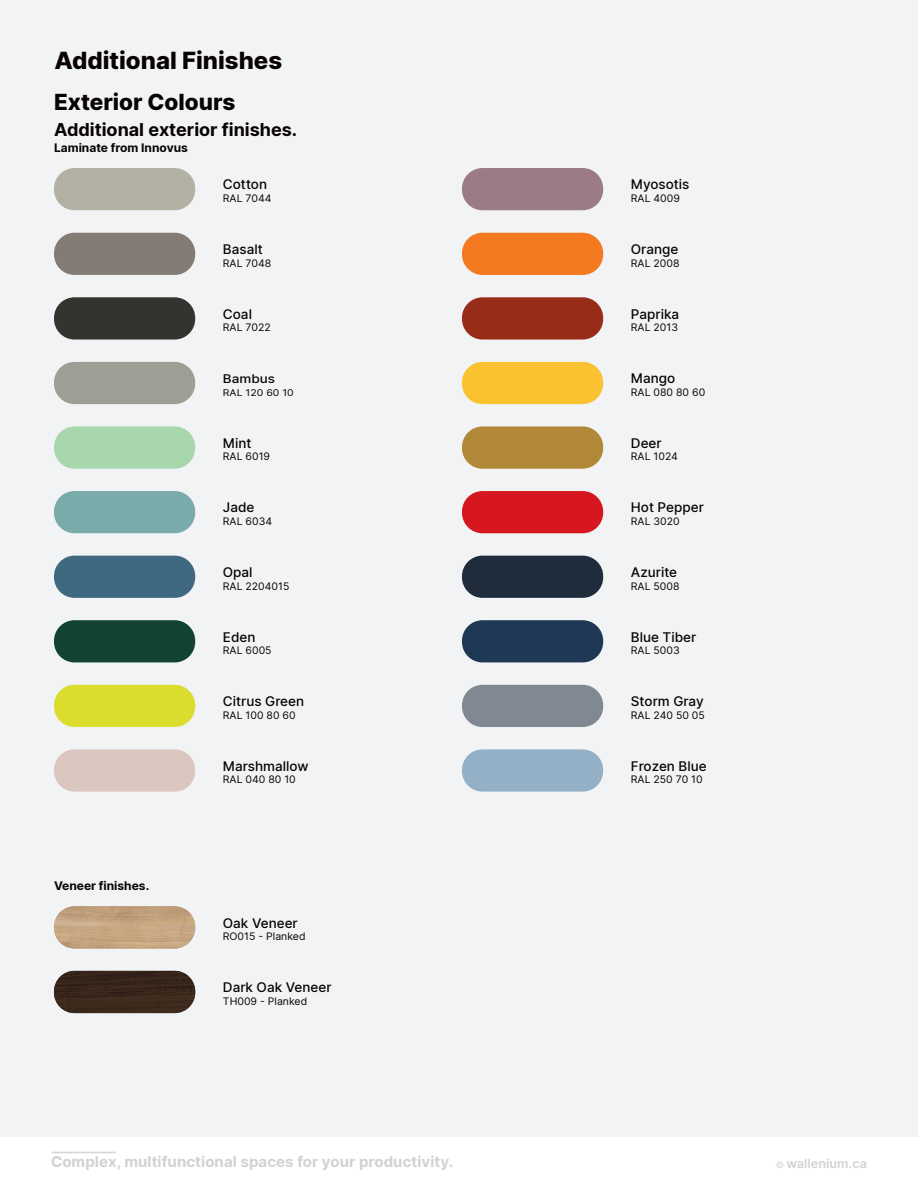
<style>
.page{position:relative;width:918px;height:1188px;background:#fff}
.page>*{position:absolute;margin:0;border:0;box-sizing:border-box;transform-origin:0 0}
.t1{font:800 24px "Inter";color:#080302}
.t2{font:800 22.5px "Inter";color:#080302}
.t3{font:700 18px "Inter";color:#080302}
.t4{font:700 15px "Inter";letter-spacing:.005em;color:#d1d2d4}
.t5{font:500 13.5px "Inter";color:#080302}
.t6{font:600 12.75px "Inter";color:#d1d2d4}
.t7{font:500 12.15px "Inter";color:#080302;scale:1.11 1}
.t8{font:700 12px "Inter";color:#080302}
.t9{font:10.5px "Inter";color:#080302}
.t10{font:9.45px "Inter";color:#080302;scale:1.11 1}
.s1{font-weight:400;font-size:9px}
</style>
<div class="page">
<div style="left:0;top:0;width:918px;height:1137px;background:#f2f3f4"></div>
<hr style="left:52px;top:1152px;width:64px;height:1px;background:#d1d2d4">
<img style="left:54px;top:906px;width:141px;height:43px">
<img style="left:54px;top:971px;width:141px;height:42px">
<div style="left:462px;top:362px;width:141px;height:42px;background:#fac130;border-radius:21px"></div>
<div style="left:462px;top:233px;width:141px;height:42px;background:#f47921;border-radius:21px"></div>
<div style="left:462px;top:297px;width:141px;height:43px;background:#972c19;border-radius:21px"></div>
<div style="left:462px;top:426px;width:141px;height:43px;background:#b18837;border-radius:21px"></div>
<div style="left:54px;top:297px;width:141px;height:43px;background:#31342f;border-radius:21px"></div>
<div style="left:462px;top:556px;width:141px;height:42px;background:#1f2c3b;border-radius:21px"></div>
<div style="left:54px;top:491px;width:141px;height:42px;background:#79abab;border-radius:21px"></div>
<div style="left:54px;top:426px;width:141px;height:43px;background:#a8d7ae;border-radius:21px"></div>
<div style="left:462px;top:620px;width:141px;height:42px;background:#1f3855;border-radius:21px"></div>
<div style="left:462px;top:685px;width:141px;height:42px;background:#808891;border-radius:21px"></div>
<div style="left:462px;top:749px;width:141px;height:43px;background:#94b0c6;border-radius:21px"></div>
<div style="left:54px;top:685px;width:141px;height:42px;background:#dadd2d;border-radius:21px"></div>
<div style="left:54px;top:233px;width:141px;height:42px;background:#827c74;border-radius:21px"></div>
<div style="left:54px;top:168px;width:141px;height:42px;background:#b2b1a4;border-radius:21px"></div>
<div style="left:54px;top:556px;width:141px;height:42px;background:#3f6980;border-radius:21px"></div>
<div style="left:54px;top:749px;width:141px;height:43px;background:#dcc6c0;border-radius:21px"></div>
<div style="left:462px;top:168px;width:141px;height:42px;background:#9c7b89;border-radius:21px"></div>
<div style="left:462px;top:491px;width:141px;height:42px;background:#d7171f;border-radius:21px"></div>
<div style="left:54px;top:362px;width:141px;height:42px;background:#9ca094;border-radius:21px"></div>
<div style="left:54px;top:620px;width:141px;height:42px;background:#114232;border-radius:21px"></div>
<p class="t1" style="left:54px;top:43px;width:229px">Additional Finishes</p>
<p class="t2" style="left:54px;top:85px;width:183px">Exterior Colours</p>
<p class="t8" style="left:54px;top:139px;width:135px">Laminate from Innovus</p>
<p class="t3" style="left:54px;top:117px;width:245px">Additional exterior finishes.</p>
<p class="t5" style="left:223px;top:175px;width:46px">Cotton</p>
<p class="t9" style="left:223px;top:191px;width:50px">RAL 7044</p>
<p class="t5" style="left:223px;top:239px;width:41px">Basalt</p>
<p class="t9" style="left:223px;top:255px;width:50px">RAL 7048</p>
<p class="t5" style="left:223px;top:304px;width:31px">Coal</p>
<p class="t9" style="left:223px;top:320px;width:49px">RAL 7022</p>
<p class="t7" style="left:223px;top:370px;width:48px">Bambus</p>
<p class="t10" style="left:223px;top:386px;width:65px">RAL 120 60 10</p>
<p class="t5" style="left:223px;top:433px;width:30px">Mint</p>
<p class="t9" style="left:223px;top:449px;width:49px">RAL 6019</p>
<p class="t5" style="left:223px;top:498px;width:33px">Jade</p>
<p class="t9" style="left:223px;top:514px;width:51px">RAL 6034</p>
<p class="t5" style="left:223px;top:562px;width:31px">Opal</p>
<p class="t9" style="left:223px;top:578px;width:68px">RAL 2204015</p>
<p class="t5" style="left:223px;top:627px;width:34px">Eden</p>
<p class="t9" style="left:223px;top:643px;width:50px">RAL 6005</p>
<p class="t5" style="left:223px;top:691px;width:83px">Citrus Green</p>
<p class="t9" style="left:223px;top:707px;width:74px">RAL 100 80 60</p>
<p class="t8" style="left:54px;top:877px;width:97px">Veneer finishes.</p>
<p class="t5" style="left:223px;top:756px;width:87px">Marshmallow</p>
<p class="t9" style="left:223px;top:772px;width:74px">RAL 040 80 10</p>
<p class="t5" style="left:223px;top:913px;width:76px">Oak Veneer</p>
<p class="t9" style="left:223px;top:929px;width:84px">RO015 - Planked</p>
<p class="t5" style="left:223px;top:977px;width:110px">Dark Oak Veneer</p>
<p class="t9" style="left:223px;top:993px;width:86px">TH009 - Planked</p>
<p class="t5" style="left:631px;top:175px;width:60px">Myosotis</p>
<p class="t9" style="left:631px;top:191px;width:51px">RAL 4009</p>
<p class="t5" style="left:631px;top:239px;width:49px">Orange</p>
<p class="t9" style="left:631px;top:255px;width:50px">RAL 2008</p>
<p class="t5" style="left:631px;top:304px;width:50px">Paprika</p>
<p class="t9" style="left:631px;top:320px;width:49px">RAL 2013</p>
<p class="t5" style="left:631px;top:369px;width:46px">Mango</p>
<p class="t9" style="left:631px;top:384px;width:76px">RAL 080 80 60</p>
<p class="t5" style="left:631px;top:433px;width:32px">Deer</p>
<p class="t9" style="left:631px;top:449px;width:49px">RAL 1024</p>
<p class="t5" style="left:631px;top:498px;width:74px">Hot Pepper</p>
<p class="t9" style="left:631px;top:514px;width:50px">RAL 3020</p>
<p class="t5" style="left:631px;top:562px;width:48px">Azurite</p>
<p class="t9" style="left:631px;top:578px;width:50px">RAL 5008</p>
<p class="t5" style="left:631px;top:627px;width:67px">Blue Tiber</p>
<p class="t9" style="left:631px;top:643px;width:50px">RAL 5003</p>
<p class="t5" style="left:631px;top:691px;width:74px">Storm Gray</p>
<p class="t9" style="left:631px;top:707px;width:75px">RAL 240 50 05</p>
<p class="t5" style="left:631px;top:756px;width:77px">Frozen Blue</p>
<p class="t9" style="left:631px;top:772px;width:73px">RAL 250 70 10</p>
<p class="t4" style="left:51px;top:1151px;width:404px">Complex, multifunctional spaces for your productivity.</p>
<p class="t6" style="left:776px;top:1154px;width:93px"><span class="s1">©</span> wallenium.ca</p>
</div>
